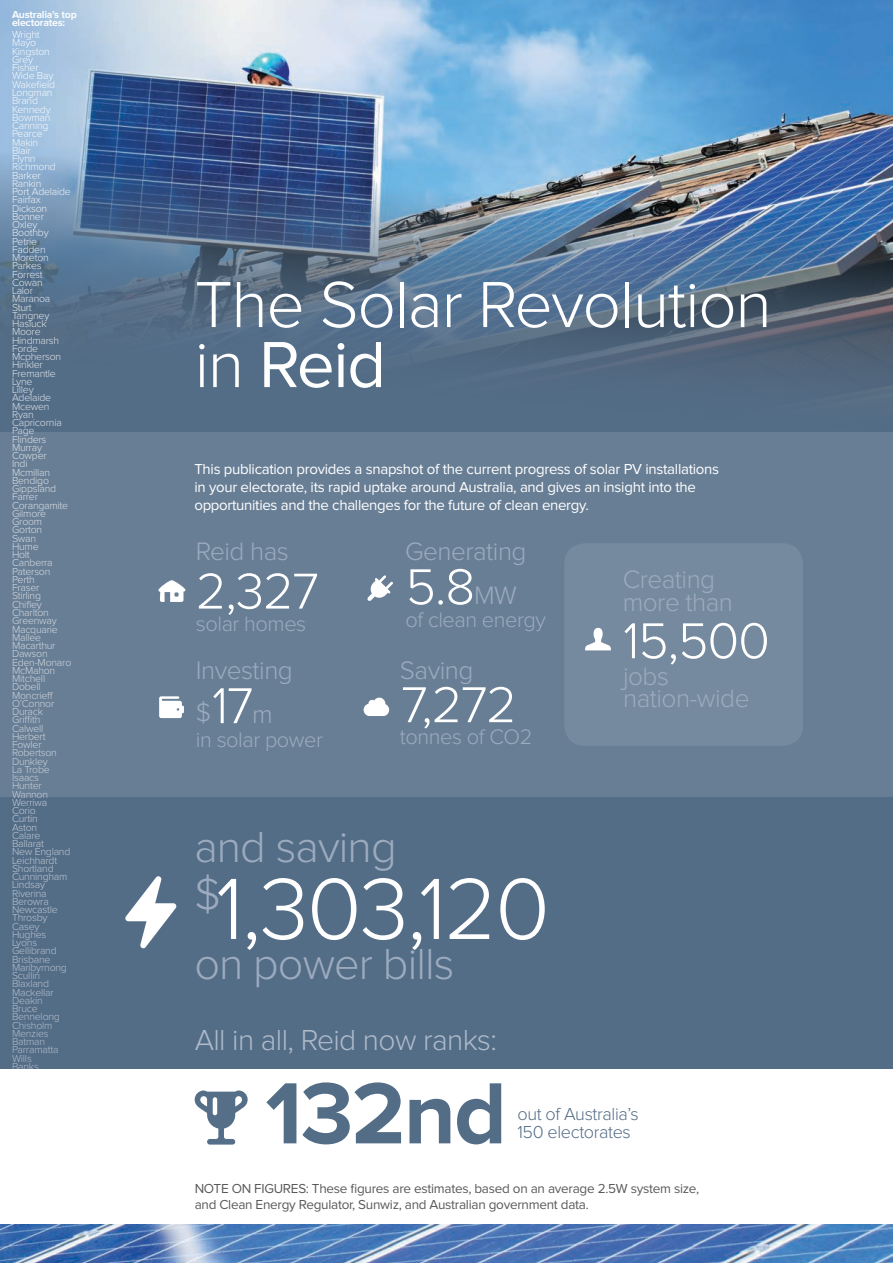
<style>
.page{position:relative;width:893px;height:1263px;background:#546d87}
.page>*{position:absolute;margin:0;border:0;box-sizing:border-box;transform-origin:0 0}
.t1{font:300 90px "Proxima Nova";letter-spacing:-.02em;color:#fff}
.t2{font:700 90px "Proxima Nova";letter-spacing:-.02em;color:#546d87}
.t3{font:300 67.5px/60px "Proxima Nova";letter-spacing:-.02em;color:#fff}
.t4{font:300 52.35px "Proxima Nova";letter-spacing:-.02em;color:#fff}
.t5{font:300 45px "Proxima Nova";letter-spacing:-.02em;color:#9cabbe}
.t6{font:300 30px "Proxima Nova";letter-spacing:-.02em;color:#adbaca}
.t7{font:300 26.1px/22.5px "Proxima Nova";letter-spacing:-.02em;color:#9cabbe}
.t8{font:300 21.75px "Proxima Nova";letter-spacing:-.02em;color:#9cabbe}
.t9{font:300 18px/18px "Proxima Nova";letter-spacing:-.02em;color:#546d87}
.t10{font:15px/18px "Proxima Nova";letter-spacing:-.02em;color:#fff}
.t11{font:13.5px/16.5px "Proxima Nova";letter-spacing:-.02em;color:#58595b}
.t12{font:300 10.5px/8.2px "Proxima Nova";letter-spacing:-.02em;color:#fff}
.t13{font:700 10.5px/8.2px "Proxima Nova";letter-spacing:-.02em;color:#fff}
.s1{font-weight:400}
.s2{font-size:26.1px;color:#9cabbe}
.s3{font-size:52.35px;color:#fff}
</style>
<div class="page">
<img style="left:0;top:0;width:893px;height:384px">
<div style="left:0;top:432px;width:893px;height:364px;background:#687e95"></div>
<div style="left:564px;top:543px;width:239px;height:203px;background:#768a9f;border-radius:20px"></div>
<div style="left:0;top:1069px;width:893px;height:193px;background:#fff"></div>
<svg style="left:125px;top:876px;width:51px;height:72px"></svg>
<svg style="left:195px;top:1090px;width:53px;height:54px"></svg>
<svg style="left:364px;top:698px;width:25px;height:18px"></svg>
<svg style="left:367px;top:575px;width:26px;height:26px"></svg>
<svg style="left:158px;top:580px;width:27px;height:22px"></svg>
<svg style="left:159px;top:696px;width:25px;height:22px"></svg>
<svg style="left:585px;top:628px;width:26px;height:22px"></svg>
<img style="left:0;top:1225px;width:893px;height:38px">
<p class="t13" style="left:12px;top:11px;width:66px">Australia’s top electorates:</p>
<p class="t12" style="left:12px;top:31px;width:61px">Wright<br>Mayo<br>Kingston<br>Grey<br>Fisher<br>Wide Bay<br>Wakefield<br>Longman<br>Brand<br>Kennedy<br>Bowman<br>Canning<br>Pearce<br>Makin<br>Blair<br>Flynn<br>Richmond<br>Barker<br>Rankin<br>Port Adelaide<br>Fairfax<br>Dickson<br>Bonner<br>Oxley<br>Boothby<br>Petrie<br>Fadden<br>Moreton<br>Parkes<br>Forrest<br>Cowan<br>Lalor<br>Maranoa<br>Sturt<br>Tangney<br>Hasluck<br>Moore<br>Hindmarsh<br>Forde<br>Mcpherson<br>Hinkler<br>Fremantle<br>Lyne<br>Lilley<br>Adelaide<br>Mcewen<br>Ryan<br>Capricornia<br>Page<br>Flinders<br>Murray<br>Cowper<br>Indi<br>Mcmillan<br>Bendigo<br>Gippsland<br>Farrer<br>Corangamite<br>Gilmore<br>Groom<br>Gorton<br>Swan<br>Hume<br>Holt<br>Canberra<br>Paterson<br>Perth<br>Fraser<br>Stirling<br>Chifley<br>Charlton<br>Greenway<br>Macquarie<br>Mallee<br>Macarthur<br>Dawson<br>Eden-Monaro<br>McMahon<br>Mitchell<br>Dobell<br>Moncrieff<br>O’Connor<br>Durack<br>Griffith<br>Calwell<br>Herbert<br>Fowler<br>Robertson<br>Dunkley<br>La Trobe<br>Isaacs<br>Hunter<br>Wannon<br>Werriwa<br>Corio<br>Curtin<br>Aston<br>Calare<br>Ballarat<br>New England<br>Leichhardt<br>Shortland<br>Cunningham<br>Lindsay<br>Riverina<br>Berowra<br>Newcastle<br>Throsby<br>Casey<br>Hughes<br>Lyons<br>Gellibrand<br>Brisbane<br>Maribyrnong<br>Scullin<br>Blaxland<br>Mackellar<br>Deakin<br>Bruce<br>Bennelong<br>Chisholm<br>Menzies<br>Batman<br>Parramatta<br>Wills<br>Banks</p>
<h2 class="t3" style="left:195px;top:277px;width:579px">The Solar Revolution in <span class="s1">Reid</span></h2>
<p class="t10" style="left:194px;top:460px;width:526px">This publication provides a snapshot of the current progress of solar PV installations in your electorate, its rapid uptake around Australia, and gives an insight into the opportunities and the challenges for the future of clean energy.</p>
<h3 class="t7" style="left:196px;top:541px;width:94px">Reid has</h3>
<h3 class="t7" style="left:405px;top:541px;width:123px">Generating</h3>
<h3 class="t4" style="left:196px;top:567px;width:124px">2,327</h3>
<h3 class="t8" style="left:196px;top:613px;width:112px">solar homes</h3>
<h3 class="t4" style="left:405px;top:563px;width:113px">5.8<span class="s2">MW</span></h3>
<h3 class="t8" style="left:405px;top:610px;width:142px">of clean energy</h3>
<h3 class="t7" style="left:196px;top:660px;width:98px">Investing</h3>
<h3 class="t7" style="left:400px;top:660px;width:75px">Saving</h3>
<h3 class="t7" style="left:196px;top:703px;width:78px">$<span class="s3">17</span>m</h3>
<h3 class="t8" style="left:196px;top:730px;width:129px">in solar power</h3>
<h3 class="t4" style="left:401px;top:681px;width:117px">7,272</h3>
<h3 class="t8" style="left:400px;top:726px;width:134px">tonnes of CO2</h3>
<h3 class="t5" style="left:194px;top:826px;width:204px">and saving</h3>
<h3 class="t5" style="left:194px;top:874px;width:28px">$</h3>
<h1 class="t1" style="left:216px;top:868px;width:335px">1,303,120</h1>
<h3 class="t5" style="left:194px;top:943px;width:262px">on power bills</h3>
<h3 class="t7" style="left:623px;top:569px;width:112px">Creating more than</h3>
<h3 class="t4" style="left:623px;top:617px;width:148px">15,500</h3>
<h3 class="t7" style="left:623px;top:666px;width:128px">jobs nation-wide</h3>
<h3 class="t6" style="left:195px;top:1026px;width:304px">All in all, Reid now ranks:</h3>
<h1 class="t2" style="left:265px;top:1072px;width:243px">132nd</h1>
<h3 class="t9" style="left:517px;top:1106px;width:123px">out of Australia’s<br>150 electorates</h3>
<p class="t11" style="left:195px;top:1180px;width:506px">NOTE ON FIGURES: These figures are estimates, based on an average 2.5W system size, and Clean Energy Regulator, Sunwiz, and Australian government data.</p>
</div>
